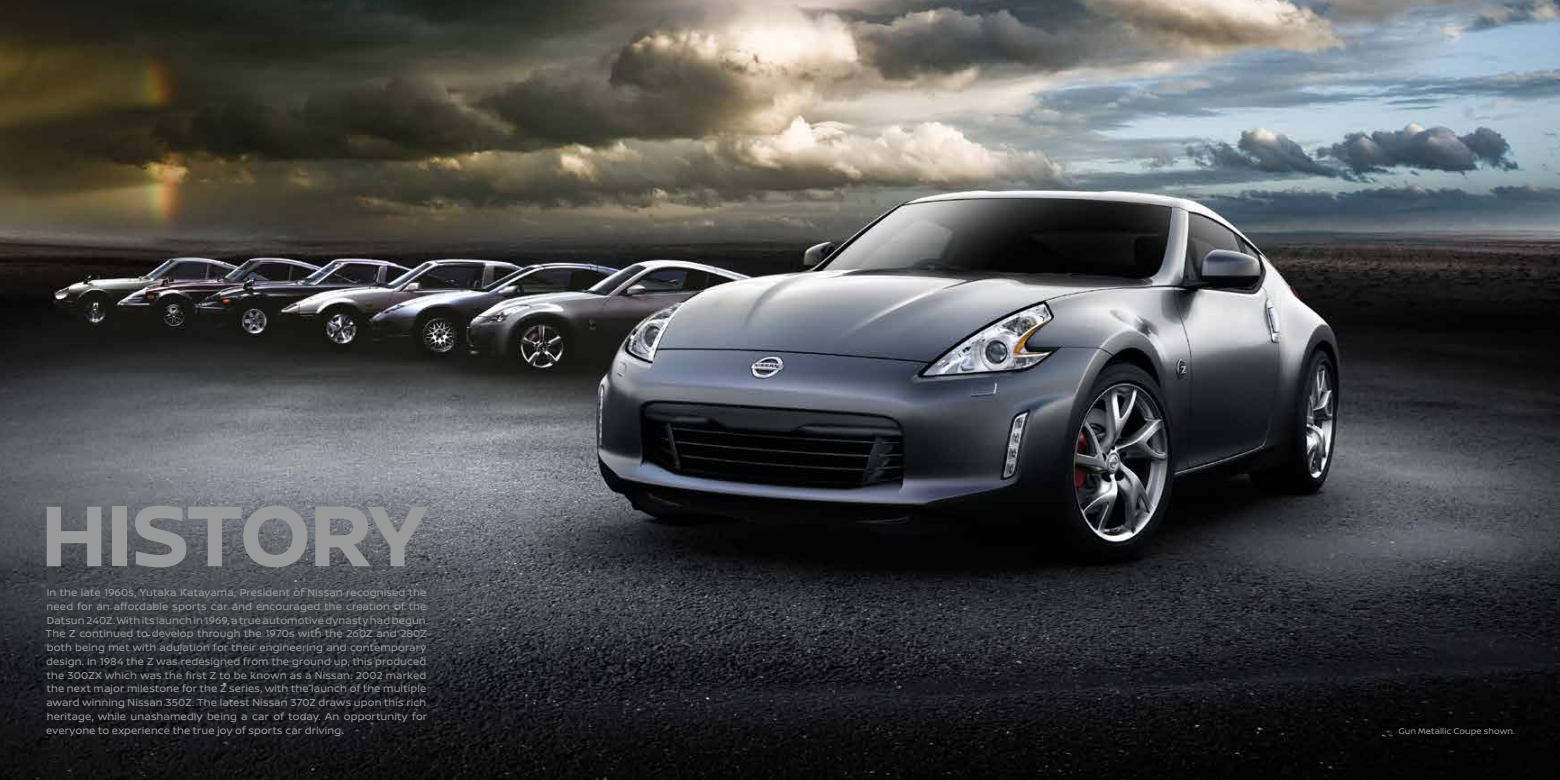
<style>
.page{position:relative;width:1560px;height:780px;background:#fff}
.page>*{position:absolute;margin:0;border:0;box-sizing:border-box;transform-origin:0 0}
.t1{font:700 91.38px "Nissan Brand";letter-spacing:-.03em;color:#99999a}
.t2{font:10.62px/13.8px "Nissan Brand";letter-spacing:.01em;color:#99999a}
.t3{font:8.75px "Nissan Brand";letter-spacing:.005em;color:#99999a}
</style>
<div class="page">
<img style="left:0;top:0;width:1559px;height:780px">
<h1 class="t1" style="left:40px;top:469px;width:388px">HISTORY</h1>
<p class="t2" style="left:46px;top:585px;width:384px">In the late 1960s, Yutaka Katayama, President of Nissan recognised the need for an affordable sports car and encouraged the creation of the Datsun 240Z. With its launch in 1969, a true automotive dynasty had begun.<br>The Z continued to develop through the 1970s with the 260Z and 280Z both being met with adulation for their engineering and contemporary design. In 1984 the Z was redesigned from the ground up, this produced the 300ZX which was the first Z to be known as a Nissan. 2002 marked the next major milestone for the Z series, with the launch of the multiple award winning Nissan 350Z. The latest Nissan 370Z draws upon this rich heritage, while unashamedly being a car of today. An opportunity for everyone to experience the true joy of sports car driving.</p>
<p class="t3" style="left:1398px;top:724px;width:118px">Gun Metallic Coupe shown.</p>
</div>
